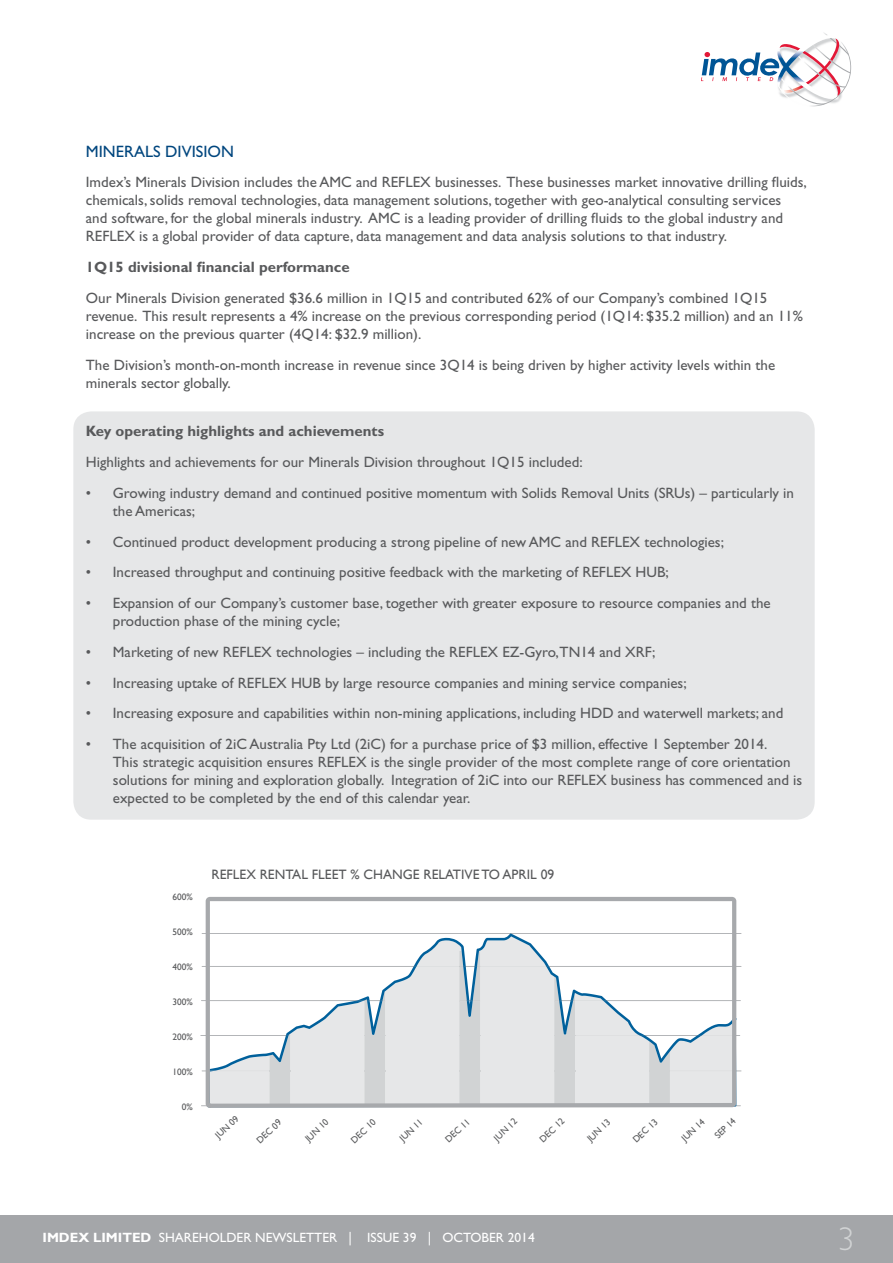
<style>
.page{position:relative;width:893px;height:1263px;background:#fff}
.page>*{position:absolute;margin:0;border:0;box-sizing:border-box;transform-origin:0 0}
.t1{font:300 33px "Gill Sans Std";color:#d1d3d4}
.t2{font:16.5px "Gill Sans Std";color:#00467e}
.t3{font:15px/18px "Gill Sans Std";color:#58595b}
.t4{font:700 15px "Gill Sans Std";color:#58595b}
.t5{font:13.65px "Gill Sans";color:#58595b}
.t6{font:13.5px "Gill Sans Std";color:#fff}
.t7{font:9.3px "Gill Sans";color:#58595b}
.s1{font-weight:700}
</style>
<div class="page">
<div style="left:0;top:1215px;width:893px;height:48px;background:#a4a6a9"></div>
<svg style="left:701px;top:33px;width:150px;height:73px"></svg>
<div style="left:73px;top:411px;width:742px;height:409px;background:#e6e7e8;border-radius:18px"></div>
<hr style="left:200px;top:1035px;width:540px;height:1px;background:#a7a9ac">
<hr style="left:201px;top:1105px;width:540px;height:1px;background:#a7a9ac">
<hr style="left:201px;top:1000px;width:540px;height:1px;background:#a7a9ac">
<hr style="left:202px;top:1070px;width:539px;height:1px;background:#a7a9ac">
<hr style="left:202px;top:966px;width:539px;height:1px;background:#a7a9ac">
<hr style="left:202px;top:933px;width:539px;height:1px;background:#a7a9ac">
<svg style="left:206px;top:897px;width:530px;height:211px"></svg>
<p class="t2" style="left:86px;top:141px;width:150px">MINERALS DIVISION</p>
<p class="t3" style="left:86px;top:173px;width:722px">Imdex’s Minerals Division includes the AMC and REFLEX businesses. These businesses market innovative drilling uids, chemicals, solids removal technologies, data management solutions, together with geo-analytical consulting services<br>and software, for the global minerals industry. AMC is a leading provider of drilling uids to the global industry and REFLEX is a global provider of data capture, data management and data analysis solutions to that industry.</p>
<p class="t4" style="left:86px;top:258px;width:265px">1Q15 divisional nancial performance</p>
<p class="t3" style="left:86px;top:289px;width:718px">Our Minerals Division generated $36.6 million in 1Q15 and contributed 62% of our Company’s combined 1Q15 revenue. This result represents a 4% increase on the previous corresponding period (1Q14: $35.2 million) and an 11% increase on the previous quarter (4Q14: $32.9 million).</p>
<p class="t3" style="left:86px;top:356px;width:691px">The Division’s month-on-month increase in revenue since 3Q14 is being driven by higher activity levels within the minerals sector globally.</p>
<p class="t4" style="left:86px;top:422px;width:300px">Key operating highlights and achievements</p>
<p class="t3" style="left:86px;top:453px;width:498px">Highlights and achievements for our Minerals Division throughout 1Q15 included:</p>
<p class="t3" style="left:113px;top:484px;width:683px;text-indent:-27px">• Growing industry demand and continued positive momentum with Solids Removal Units (SRUs) – particularly in the Americas;</p>
<p class="t3" style="left:86px;top:533px;width:640px">• Continued product development producing a strong pipeline of new AMC and REFLEX technologies;</p>
<p class="t3" style="left:86px;top:563px;width:584px">• Increased throughput and continuing positive feedback with the marketing of REFLEX HUB;</p>
<p class="t3" style="left:113px;top:594px;width:659px;text-indent:-27px">• Expansion of our Company’s customer base, together with greater exposure to resource companies and the production phase of the mining cycle;</p>
<p class="t3" style="left:86px;top:643px;width:571px">• Marketing of new REFLEX technologies – including the REFLEX EZ-Gyro,TN14 and XRF;</p>
<p class="t3" style="left:86px;top:674px;width:602px">• Increasing uptake of REFLEX HUB by large resource companies and mining service companies;</p>
<p class="t3" style="left:86px;top:704px;width:699px">• Increasing exposure and capabilities within non-mining applications, including HDD and waterwell markets; and</p>
<p class="t3" style="left:113px;top:735px;width:691px;text-indent:-27px">• The acquisition of 2iC Australia Pty Ltd (2iC) for a purchase price of $3 million, effective 1 September 2014.<br>This strategic acquisition ensures REFLEX is the single provider of the most complete range of core orientation solutions for mining and exploration globally. Integration of 2iC into our REFLEX business has commenced and is expected to be completed by the end of this calendar year.</p>
<p class="t7" style="left:172px;top:892px;width:22px">600%</p>
<p class="t7" style="left:172px;top:926px;width:22px">500%</p>
<p class="t7" style="left:172px;top:961px;width:22px">400%</p>
<p class="t7" style="left:172px;top:996px;width:22px">300%</p>
<p class="t7" style="left:172px;top:1031px;width:22px">200%</p>
<p class="t7" style="left:172px;top:1066px;width:22px">100%</p>
<p class="t7" style="left:182px;top:1101px;width:13px">0%</p>
<p class="t5" style="left:211px;top:866px;width:344px">REFLEX RENTAL FLEET % CHANGE RELATIVE TO APRIL 09</p>
<p class="t7" style="left:213px;top:1132px;width:30px;rotate:-43deg">JUN 09</p>
<p class="t7" style="left:254px;top:1138px;width:32px;rotate:-43deg">DEC 09</p>
<p class="t7" style="left:303px;top:1136px;width:30px;rotate:-43deg">JUN 10</p>
<p class="t7" style="left:349px;top:1137px;width:32px;rotate:-43deg">DEC 10</p>
<p class="t7" style="left:397px;top:1136px;width:30px;rotate:-43deg">JUN 11</p>
<p class="t7" style="left:443px;top:1137px;width:32px;rotate:-43deg">DEC 11</p>
<p class="t7" style="left:492px;top:1135px;width:30px;rotate:-43deg">JUN 12</p>
<p class="t7" style="left:537px;top:1136px;width:32px;rotate:-43deg">DEC 12</p>
<p class="t7" style="left:585px;top:1136px;width:30px;rotate:-43deg">JUN 13</p>
<p class="t7" style="left:630px;top:1137px;width:32px;rotate:-43deg">DEC 13</p>
<p class="t7" style="left:679px;top:1135px;width:30px;rotate:-43deg">JUN 14</p>
<p class="t7" style="left:712px;top:1133px;width:27px;rotate:-45deg">SEP 14</p>
<p class="t6" style="left:43px;top:1229px;width:494px"><span class="s1">IMDEX LIMITED</span> SHAREHOLDER NEWSLETTER | ISSUE 39 | OCTOBER 2014</p>
<h1 class="t1" style="left:838px;top:1221px;width:18px">3</h1>
</div>
